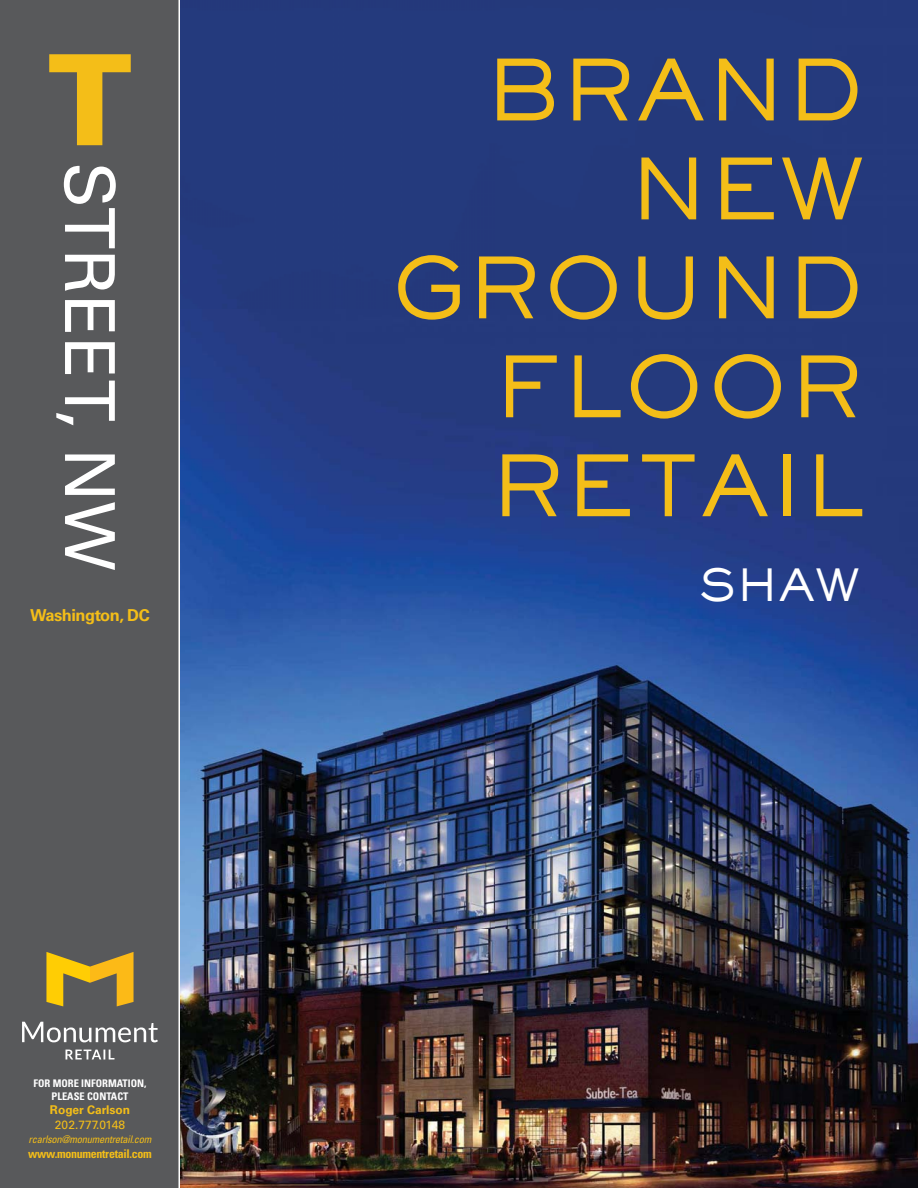
<style>
.page{position:relative;width:918px;height:1188px;background:#fff}
.page>*{position:absolute;margin:0;border:0;box-sizing:border-box;transform-origin:0 0}
.t1{font:900 126px "Univers LT Std";color:#f4be18}
.t2{font:500 82.5px/99px "AT Sackers Gothic";letter-spacing:.015em;color:#f4be18;text-align:right}
.t3{font:69px "Univers LT Std";color:#fff}
.t4{font:500 43.5px "AT Sackers Gothic";color:#fff}
.t5{font:700 16.5px "Univers LT Std";letter-spacing:-.03em;color:#f4be18}
.t6{font:700 condensed 12px "Univers LT Std";letter-spacing:-.025em;color:#f4be18}
.t7{font:700 12px "Univers LT Std";color:#f4be18}
.t8{font:12px "Univers LT Std";color:#f4be18}
.t9{font:700 condensed 10.5px/12.6px "Univers LT Std";color:#fff;text-align:center}
.t10{font:italic condensed 10.5px "Univers LT Std";letter-spacing:-.025em;color:#f4be18}
</style>
<div class="page">
<img style="left:180px;top:0;width:738px;height:1188px">
<div style="left:0;top:0;width:180px;height:1188px;background:#58595b"></div>
<hr style="left:178px;top:0;width:2px;height:1188px;background:#fff">
<svg style="left:46px;top:952px;width:88px;height:54px"></svg>
<svg style="left:22px;top:1022px;width:136px;height:20px"></svg>
<svg style="left:66px;top:1050px;width:48px;height:10px"></svg>
<h1 class="t1" style="left:48px;top:28px;width:86px">T</h1>
<h3 class="t3" style="left:129px;top:162px;width:410px;rotate:90deg">STREET, NW</h3>
<h3 class="t5" style="left:30px;top:606px;width:121px">Washington, DC</h3>
<p class="t9" style="left:33px;top:1077px;width:115px">FOR MORE INFORMATION,<br>PLEASE CONTACT</p>
<p class="t7" style="left:50px;top:1103px;width:82px">Roger Carlson</p>
<p class="t8" style="left:55px;top:1118px;width:72px">202.777.0148</p>
<p class="t10" style="left:29px;top:1134px;width:124px">rcarlson@monumentretail.com</p>
<p class="t6" style="left:28px;top:1147px;width:125px">www.monumentretail.com</p>
<h2 class="t2" style="left:392px;top:47px;width:473px">BRAND<br>NEW<br>GROUND<br>FLOOR<br>RETAIL</h2>
<h3 class="t4" style="left:700px;top:568px;width:161px">SHAW</h3>
</div>
